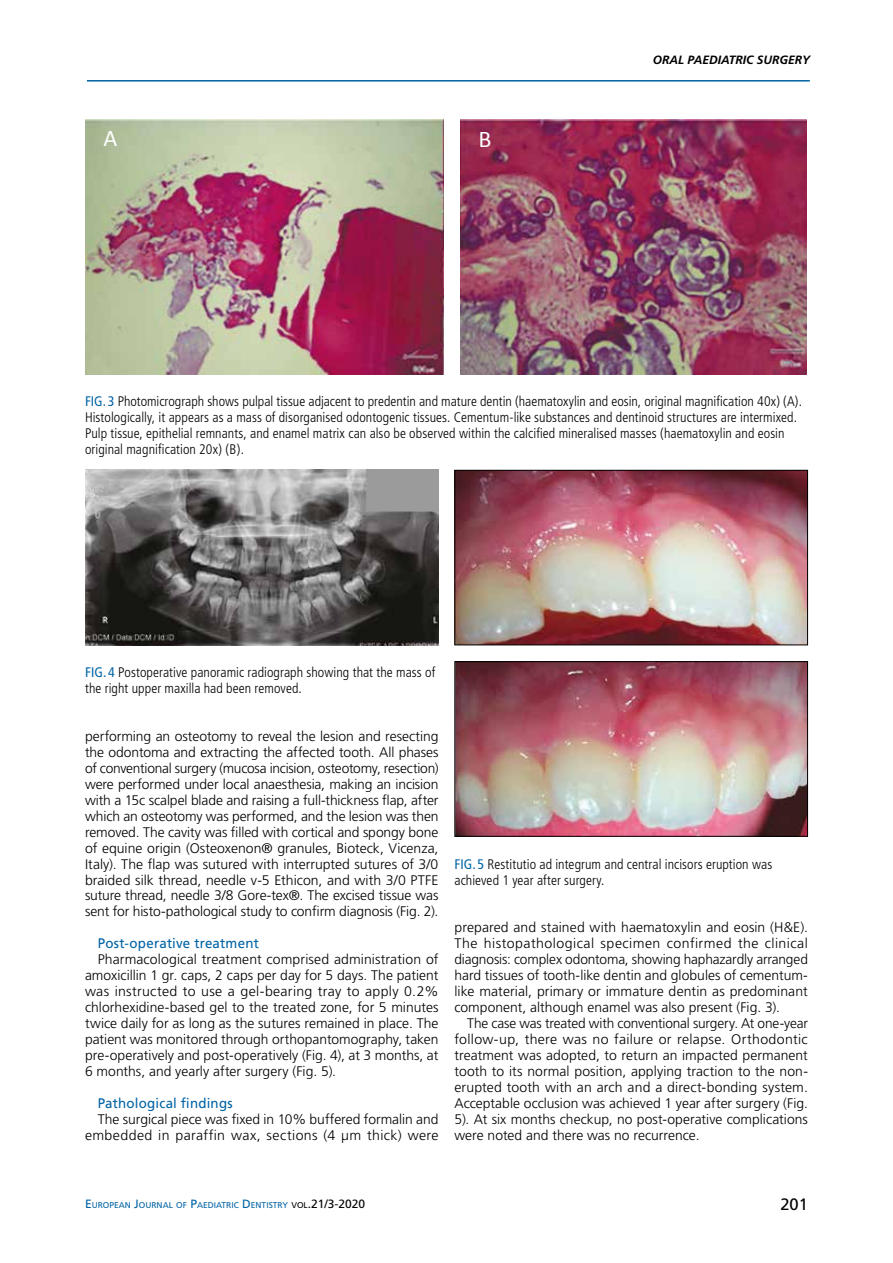
<style>
.page{position:relative;width:893px;height:1263px;background:#fff}
.page>*{position:absolute;margin:0;border:0;box-sizing:border-box;transform-origin:0 0}
.t1{font:24px "Calibri";color:#fff}
.t2{font:16.5px "Frutiger";color:#000}
.t3{font:300 13.8px/15.9px "Frutiger LT Std";color:#000;text-align:justify}
.t4{font:300 condensed 13.8px/15.9px "Frutiger";letter-spacing:.005em;color:#000}
.t5{font:13.8px "Frutiger";letter-spacing:.015em;color:#0063a5;scale:.96 1}
.t6{font:italic 700 12px "Frutiger";color:#000}
.t7{font:8.4px "Frutiger";color:#0063a5}
.s1{font-weight:400;color:#0063a5}
.s2{font-size:12px}
.s3{color:#000}
.s4{font-size:12px;color:#000}
</style>
<div class="page">
<hr style="left:87px;top:80px;width:723px;height:2px;background:#0063a5">
<img style="left:85px;top:119px;width:358px;height:256px">
<img style="left:85px;top:470px;width:353px;height:175px">
<img style="left:456px;top:472px;width:350px;height:171px">
<div style="left:454px;top:470px;width:354px;height:175px;border:1px solid #000"></div>
<img style="left:456px;top:663px;width:350px;height:172px">
<div style="left:454px;top:661px;width:354px;height:176px;border:1px solid #000"></div>
<img style="left:461px;top:119px;width:346px;height:256px">
<h1 class="t1" style="left:103px;top:124px;width:15px">A</h1>
<h1 class="t1" style="left:462px;top:124px;width:32px">BB</h1>
<p class="t6" style="left:653px;top:53px;width:159px">ORAL PAEDIATRIC SURGERY</p>
<p class="t4" style="left:85px;top:394px;width:719px"><span class="s1">FIG.3</span> Photomicrograph shows pulpal tissue adjacent to predentin and mature dentin (haematoxylin and eosin, original magnification 40x) (A).<br>Histologically, it appears as a mass of disorganised odontogenic tissues. Cementum-like substances and dentinoid structures are intermixed.<br>Pulp tissue, epithelial remnants, and enamel matrix can also be observed within the calcified mineralised masses (haematoxylin and eosin original magnification 20x) (B).</p>
<p class="t4" style="left:85px;top:665px;width:352px"><span class="s1">FIG. 4</span> Postoperative panoramic radiograph showing that the mass of the right upper maxilla had been removed.</p>
<p class="t3" style="left:85px;top:728px;width:355px">performing an osteotomy to reveal the lesion and resecting the odontoma and extracting the affected tooth. All phases of conventional surgery (mucosa incision, osteotomy, resection) were performed under local anaesthesia, making an incision with a 15c scalpel blade and raising a full-thickness flap, after which an osteotomy was performed, and the lesion was then removed. The cavity was filled with cortical and spongy bone of equine origin (Osteoxenon® granules, Bioteck, Vicenza, Italy). The flap was sutured with interrupted sutures of 3/0 braided silk thread, needle v-5 Ethicon, and with 3/0 PTFE suture thread, needle 3/8 Gore-tex®. The excised tissue was sent for histo-pathological study to confirm diagnosis (Fig. 2).</p>
<p class="t5" style="left:98px;top:935px;width:169px">Post-operative treatment</p>
<p class="t3" style="left:85px;top:952px;width:355px;text-indent:13px">Pharmacological treatment comprised administration of amoxicillin 1 gr. caps, 2 caps per day for 5 days. The patient was instructed to use a gel-bearing tray to apply 0.2% chlorhexidine-based gel to the treated zone, for 5 minutes twice daily for as long as the sutures remained in place. The patient was monitored through orthopantomography, taken pre-operatively and post-operatively (Fig. 4), at 3 months, at 6 months, and yearly after surgery (Fig. 5).</p>
<p class="t5" style="left:98px;top:1095px;width:142px">Pathological findings</p>
<p class="t3" style="left:85px;top:1111px;width:355px;text-align:right">The surgical piece was fixed in 10% buffered formalin and embedded in paraffin wax, sections (4 µm thick) were</p>
<p class="t4" style="left:454px;top:856px;width:319px"><span class="s1">FIG. 5</span> Restitutio ad integrum and central incisors eruption was achieved 1 year after surgery.</p>
<p class="t3" style="left:454px;top:920px;width:355px">prepared and stained with haematoxylin and eosin (H&amp;E).<br>The histopathological specimen confirmed the clinical diagnosis: complex odontoma, showing haphazardly arranged hard tissues of tooth-like dentin and globules of cementum&shy;like material, primary or immature dentin as predominant component, although enamel was also present (Fig. 3).</p>
<p class="t3" style="left:454px;top:1015px;width:355px;text-indent:13px">The case was treated with conventional surgery. At one-year follow-up, there was no failure or relapse. Orthodontic treatment was adopted, to return an impacted permanent tooth to its normal position, applying traction to the non&shy;erupted tooth with an arch and a direct-bonding system.<br>Acceptable occlusion was achieved 1 year after surgery (Fig.<br>5). At six months checkup, no post-operative complications were noted and there was no recurrence.</p>
<p class="t7" style="left:85px;top:1200px;width:282px"><span class="s2">E</span>UROPEAN <span class="s2">J</span>OURNAL OF <span class="s2">P</span>AE DIATRIC <span class="s2">D</span> E NTISTRY <span class="s3">VOL</span><span class="s4">.21/3-2020</span></p>
<p class="t2" style="left:780px;top:1194px;width:29px">201</p>
</div>
